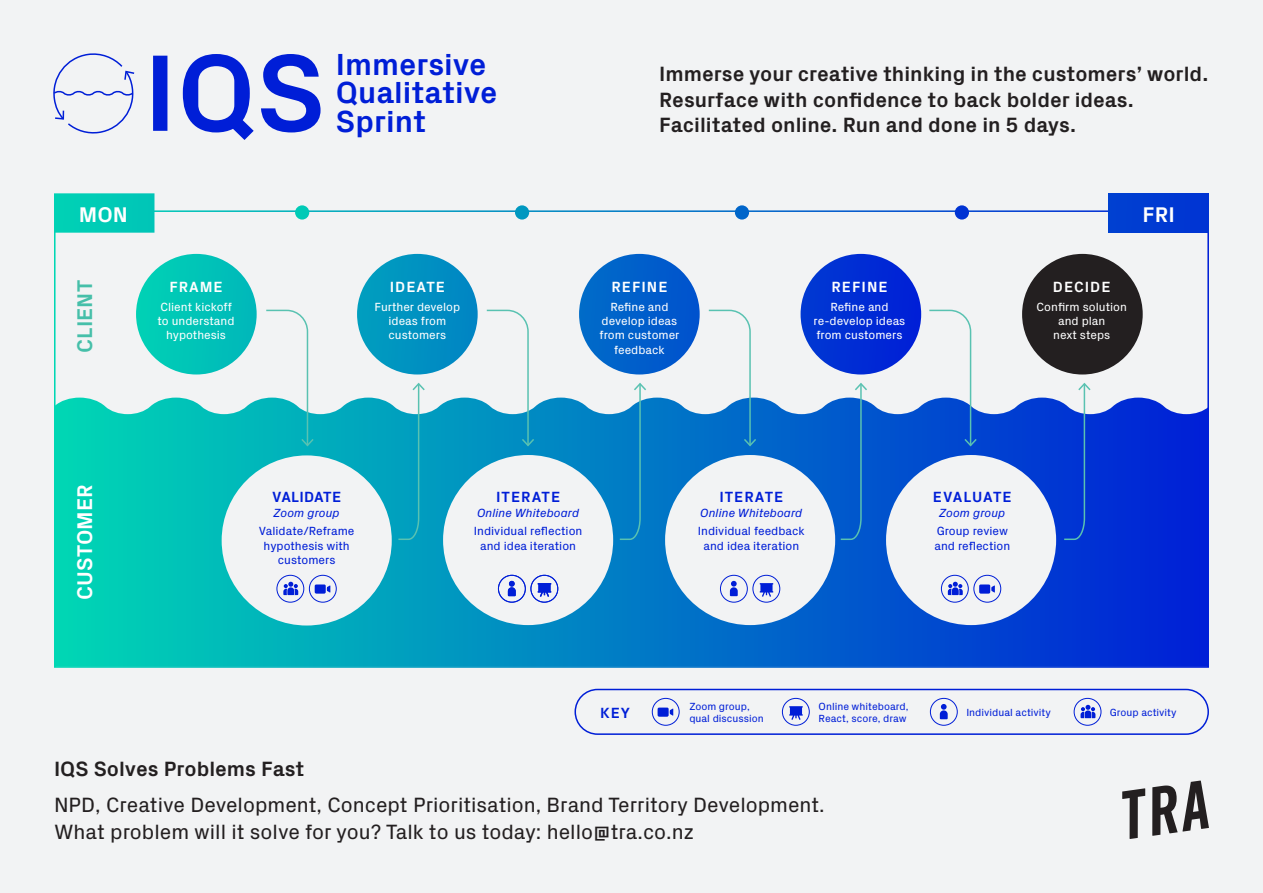
<style>
.page{position:relative;width:1263px;height:893px;background:#f2f3f4}
.page>*{position:absolute;margin:0;border:0;box-sizing:border-box;transform-origin:0 0}
.t1{font:700 30.9px/28.3px "Px Grotesk";color:#001ed7}
.t2{font:700 21.6px "Px Grotesk";letter-spacing:.005em;color:#fff}
.t3{font:700 21.6px "Px Grotesk";letter-spacing:.005em;color:#46bfa9}
.t4{font:700 21px "Px Grotesk";color:#231f20}
.t5{font:21px/27px "Px Grotesk";color:#231f20}
.t6{font:700 15px "Px Grotesk";letter-spacing:.07em;color:#fff}
.t7{font:700 15px "Px Grotesk";letter-spacing:.065em;color:#001ed7}
.t8{font:700 15px "Px Grotesk";letter-spacing:.02em;color:#001ed7}
.t9{font:12px/14.4px "Px Grotesk";color:#fff;text-align:center}
.t10{font:12px/14.4px "Px Grotesk";color:#001ed7;text-align:center}
.t11{font:italic 12px "Px Grotesk";color:#001ed7}
.t12{font:10.5px/12.6px "Px Grotesk";color:#001ed7}
</style>
<div class="page">
<svg style="left:54px;top:398px;width:1155px;height:269px;background:#0880c6"></svg>
<svg style="left:295px;top:205px;width:14px;height:15px"></svg>
<svg style="left:515px;top:205px;width:14px;height:15px"></svg>
<svg style="left:735px;top:205px;width:14px;height:15px"></svg>
<svg style="left:955px;top:205px;width:14px;height:15px"></svg>
<div style="left:1108px;top:193px;width:101px;height:40px;background:#003ad2"></div>
<div style="left:54px;top:193px;width:100px;height:40px;background:#00cbb6"></div>
<svg style="left:1122px;top:780px;width:87px;height:59px"></svg>
<svg style="left:153px;top:54px;width:168px;height:86px"></svg>
<div style="left:136px;top:254px;width:121px;height:120px;background:#00c4b8;border-radius:60px"></div>
<div style="left:357px;top:254px;width:121px;height:120px;background:#0092c1;border-radius:60px"></div>
<div style="left:579px;top:254px;width:121px;height:120px;background:#005fcb;border-radius:60px"></div>
<div style="left:800px;top:254px;width:121px;height:120px;background:#002cd4;border-radius:60px"></div>
<div style="left:1022px;top:254px;width:121px;height:120px;background:#231f20;border-radius:50%"></div>
<svg style="left:53px;top:53px;width:82px;height:81px"></svg>
<div style="left:222px;top:455px;width:170px;height:170px;background:#f2f3f4;border-radius:50%"></div>
<svg style="left:315px;top:584px;width:15px;height:10px"></svg>
<div style="left:309px;top:575px;width:28px;height:28px;border:1px solid #001ed7;border-radius:50%"></div>
<svg style="left:283px;top:582px;width:15px;height:13px"></svg>
<div style="left:277px;top:575px;width:27px;height:28px;border:1px solid #001ed7;border-radius:50%"></div>
<div style="left:886px;top:455px;width:170px;height:170px;background:#f2f3f4;border-radius:50%"></div>
<svg style="left:979px;top:584px;width:16px;height:10px"></svg>
<div style="left:973px;top:575px;width:28px;height:28px;border:1px solid #001ed7;border-radius:50%"></div>
<svg style="left:948px;top:582px;width:15px;height:13px"></svg>
<div style="left:941px;top:575px;width:28px;height:28px;border:1px solid #001ed7;border-radius:50%"></div>
<div style="left:443px;top:455px;width:170px;height:170px;background:#f2f3f4;border-radius:50%"></div>
<svg style="left:508px;top:581px;width:8px;height:15px"></svg>
<div style="left:498px;top:575px;width:28px;height:28px;border:1px solid #001ed7;border-radius:50%"></div>
<div style="left:530px;top:575px;width:28px;height:28px;border:1px solid #001ed7;border-radius:50%"></div>
<svg style="left:538px;top:583px;width:13px;height:14px"></svg>
<div style="left:665px;top:455px;width:170px;height:170px;background:#f2f3f4;border-radius:50%"></div>
<svg style="left:730px;top:581px;width:8px;height:15px"></svg>
<div style="left:720px;top:575px;width:28px;height:28px;border:1px solid #001ed7;border-radius:50%"></div>
<div style="left:752px;top:575px;width:28px;height:28px;border:1px solid #001ed7;border-radius:50%"></div>
<svg style="left:760px;top:583px;width:13px;height:14px"></svg>
<div style="left:574px;top:689px;width:635px;height:46px;border:2px solid #001ed7;border-radius:22px"></div>
<svg style="left:657px;top:708px;width:16px;height:9px"></svg>
<div style="left:652px;top:698px;width:27px;height:28px;border:1px solid #001ed7;border-radius:50%"></div>
<div style="left:782px;top:698px;width:28px;height:28px;border:1px solid #001ed7;border-radius:50%"></div>
<svg style="left:789px;top:706px;width:14px;height:14px"></svg>
<svg style="left:940px;top:704px;width:8px;height:15px"></svg>
<div style="left:930px;top:698px;width:28px;height:28px;border:1px solid #001ed7;border-radius:50%"></div>
<svg style="left:1080px;top:705px;width:15px;height:13px"></svg>
<div style="left:1074px;top:698px;width:27px;height:28px;border:1px solid #001ed7;border-radius:50%"></div>
<svg style="left:397px;top:382px;width:29px;height:159px"></svg>
<svg style="left:485px;top:309px;width:51px;height:139px"></svg>
<svg style="left:707px;top:309px;width:51px;height:139px"></svg>
<svg style="left:928px;top:309px;width:50px;height:139px"></svg>
<svg style="left:265px;top:309px;width:50px;height:139px"></svg>
<svg style="left:618px;top:383px;width:30px;height:158px;background:#258eca"></svg>
<svg style="left:839px;top:383px;width:30px;height:158px;background:#1a6bce"></svg>
<svg style="left:1063px;top:382px;width:29px;height:159px"></svg>
<p class="t1" style="left:336px;top:49px;width:163px">Immersive<br>Qualitative<br>Sprint</p>
<p class="t4" style="left:659px;top:59px;width:550px">Immerse your creative thinking in the customers’ world.</p>
<p class="t4" style="left:659px;top:84px;width:476px">Resurface with confidence to back bolder ideas.</p>
<p class="t4" style="left:659px;top:109px;width:418px">Facilitated online. Run and done in 5 days.</p>
<p class="t2" style="left:79px;top:199px;width:51px">MON</p>
<p class="t2" style="left:1142px;top:199px;width:34px">FRI</p>
<p class="t3" style="left:69px;top:353px;width:74px;rotate:-90deg">CLIENT</p>
<p class="t6" style="left:169px;top:276px;width:55px">FRAME</p>
<p class="t9" style="left:157px;top:298px;width:79px">Client kickoff to understand hypothesis</p>
<p class="t6" style="left:390px;top:276px;width:57px">IDEATE</p>
<p class="t9" style="left:374px;top:298px;width:87px">Further develop ideas from customers</p>
<p class="t6" style="left:611px;top:276px;width:58px">REFINE</p>
<p class="t9" style="left:600px;top:298px;width:82px">Refine and develop ideas from customer feedback</p>
<p class="t6" style="left:831px;top:276px;width:58px">REFINE</p>
<p class="t9" style="left:814px;top:298px;width:93px">Refine and re-develop ideas from customers</p>
<p class="t6" style="left:1053px;top:276px;width:59px">DECIDE</p>
<p class="t9" style="left:1036px;top:298px;width:92px">Confirm solution and plan<br>next steps</p>
<p class="t2" style="left:69px;top:600px;width:117px;rotate:-90deg">CUSTOMER</p>
<p class="t7" style="left:933px;top:486px;width:80px">EVALUATE</p>
<p class="t8" style="left:272px;top:486px;width:70px">VALIDATE</p>
<p class="t11" style="left:274px;top:504px;width:68px">Zoom group</p>
<p class="t10" style="left:259px;top:523px;width:97px">Validate/Reframe hypothesis with customers</p>
<p class="t7" style="left:496px;top:486px;width:65px">ITERATE</p>
<p class="t11" style="left:477px;top:504px;width:104px">Online Whiteboard</p>
<p class="t10" style="left:474px;top:523px;width:110px">Individual reflection and idea iteration</p>
<p class="t7" style="left:719px;top:486px;width:65px">ITERATE</p>
<p class="t11" style="left:700px;top:504px;width:104px">Online Whiteboard</p>
<p class="t10" style="left:698px;top:523px;width:108px">Individual feedback and idea iteration</p>
<p class="t11" style="left:939px;top:504px;width:68px">Zoom group</p>
<p class="t10" style="left:934px;top:523px;width:77px;text-align:left">Group review and reflection</p>
<p class="t7" style="left:600px;top:702px;width:31px">KEY</p>
<p class="t12" style="left:689px;top:699px;width:76px">Zoom group, qual discussion</p>
<p class="t12" style="left:819px;top:699px;width:91px">Online whiteboard,<br>React, score, draw</p>
<p class="t12" style="left:966px;top:705px;width:86px">Individual activity</p>
<p class="t12" style="left:1110px;top:705px;width:68px">Group activity</p>
<p class="t4" style="left:54px;top:754px;width:252px">IQS Solves Problems Fast</p>
<p class="t5" style="left:54px;top:790px;width:772px">NPD, Creative Development, Concept Prioritisation, Brand Territory Development.<br>What problem will it solve for you? Talk to us today: hello@tra.co.nz</p>
</div>
